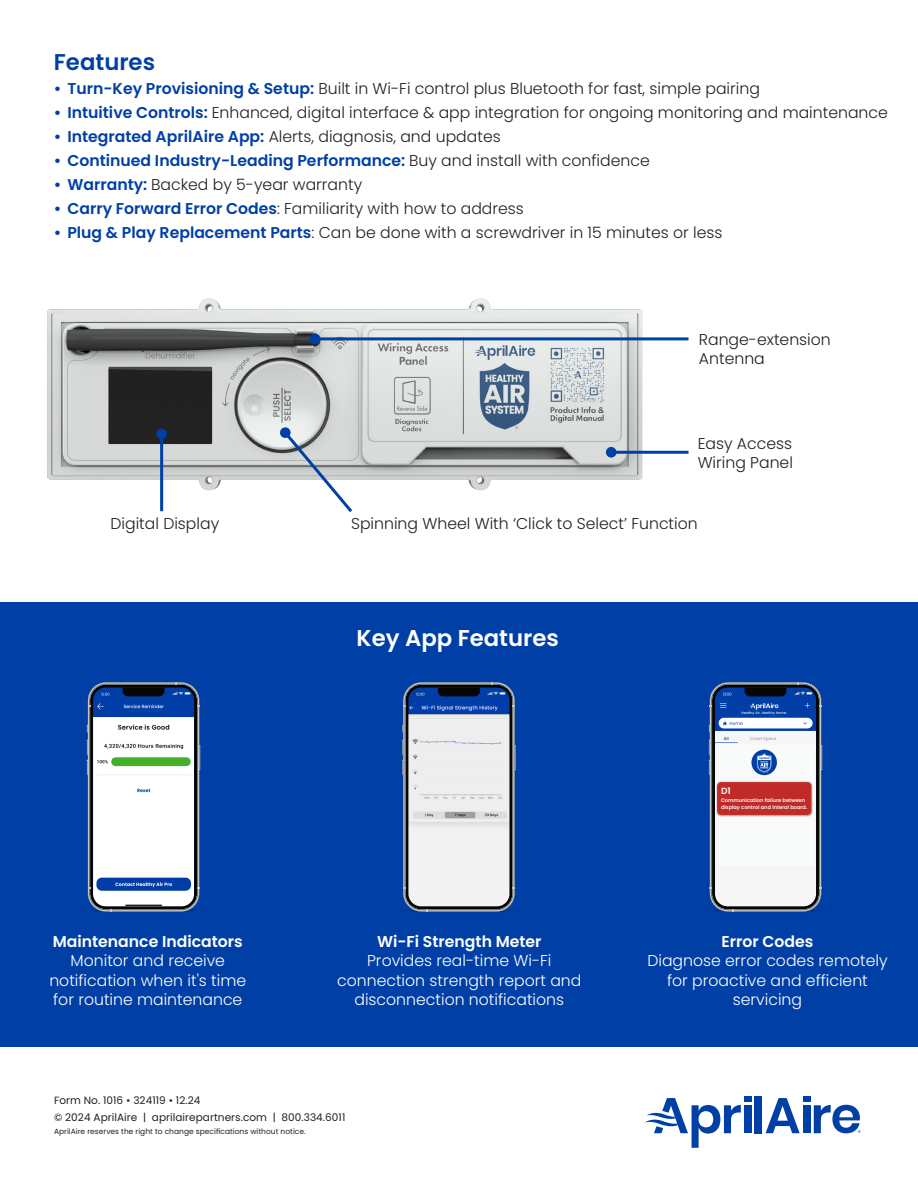
<style>
.page{position:relative;width:918px;height:1188px;background:#fff}
.page>*{position:absolute;margin:0;border:0;box-sizing:border-box;transform-origin:0 0}
.t1{font:600 22.8px "Poppins";color:#fff}
.t2{font:600 22.8px "Poppins";color:#0040a6}
.t3{font:300 15.6px/19.5px "Poppins";color:#231f20}
.t4{font:300 15.6px/19.5px "Poppins";color:#fff;text-align:center}
.t5{font:600 15.6px "Poppins";color:#0040a6}
.t6{font:10.5px "Poppins";letter-spacing:.005em;color:#231f20}
.t7{font:600 9px "Poppins";color:#f9fafa}
.t8{font:7.5px "Poppins";letter-spacing:.005em;color:#231f20}
.t9{font:600 5.1px/7.5px "Poppins";color:#f9fafa}
.s1{font-weight:600;color:#0040a6}
.s2{font-weight:300;color:#231f20}
.s3{font-weight:600}
</style>
<div class="page">
<div style="left:0;top:602px;width:918px;height:445px;background:#0040a6"></div>
<div style="left:755px;top:1096px;width:7px;height:37px;background:#0040a6"></div>
<svg style="left:766px;top:1096px;width:95px;height:37px"></svg>
<svg style="left:645px;top:1096px;width:106px;height:52px"></svg>
<img style="left:47px;top:298px;width:600px;height:200px">
<svg style="left:279px;top:427px;width:76px;height:85px"></svg>
<hr style="left:160px;top:434px;width:3px;height:77px;background:#0040a6">
<div style="left:156px;top:429px;width:11px;height:10px;background:#0040a6;border-radius:50%"></div>
<hr style="left:315px;top:337px;width:374px;height:3px;background:#0040a6">
<div style="left:310px;top:334px;width:10px;height:10px;background:#0040a6;border-radius:50%"></div>
<hr style="left:611px;top:451px;width:78px;height:3px;background:#0040a6">
<div style="left:606px;top:447px;width:11px;height:11px;background:#0040a6;border-radius:50%"></div>
<svg style="left:86px;top:682px;width:115px;height:230px;background:#afbdcd"></svg>
<svg style="left:402px;top:682px;width:114px;height:230px;background:#b1bac9"></svg>
<svg style="left:708px;top:682px;width:115px;height:230px;background:#aea8b8"></svg>
<p class="t2" style="left:54px;top:49px;width:103px">Features</p>
<p class="t3" style="left:54px;top:79px;width:708px"><span class="s1">• Turn-Key Provisioning &amp; Setup:</span> Built in Wi-Fi control plus Bluetooth for fast, simple pairing</p>
<p class="t3" style="left:54px;top:103px;width:836px"><span class="s1">• Intuitive Controls:</span> Enhanced, digital interface &amp; app integration for ongoing monitoring and maintenance</p>
<p class="t3" style="left:54px;top:127px;width:448px"><span class="s1">• Integrated AprilAire App:</span> Alerts, diagnosis, and updates</p>
<p class="t5" style="left:54px;top:151px;width:597px">• Continued Industry-Leading Performance: <span class="s2">Buy and install with confidence</span></p>
<p class="t3" style="left:54px;top:175px;width:310px"><span class="s1">• Warranty:</span> Backed by 5-year warranty</p>
<p class="t3" style="left:54px;top:199px;width:472px"><span class="s1">• Carry Forward Error Codes</span>: Familiarity with how to address</p>
<p class="t3" style="left:54px;top:223px;width:670px"><span class="s1">• Plug &amp; Play Replacement Parts</span>: Can be done with a screwdriver in 15 minutes or less</p>
<p class="t3" style="left:699px;top:330px;width:133px">Range-extension<br>Antenna</p>
<p class="t3" style="left:698px;top:433px;width:97px">Easy Access<br>Wiring Panel</p>
<p class="t3" style="left:110px;top:513px;width:110px">Digital Display</p>
<p class="t3" style="left:351px;top:513px;width:348px">Spinning Wheel With ‘Click to Select’ Function</p>
<p class="t1" style="left:357px;top:625px;width:204px">Key App Features</p>
<p class="t7" style="left:721px;top:786px;width:11px">D1</p>
<p class="t9" style="left:721px;top:796px;width:88px">Communication failure between display control and interal board.</p>
<p class="t4" style="left:49px;top:932px;width:198px"><span class="s3">Maintenance Indicators<br></span>Monitor and receive notification when it's time for routine maintenance</p>
<p class="t4" style="left:337px;top:932px;width:246px"><span class="s3">Wi-Fi Strength Meter<br></span>Provides real-time Wi-Fi connection strength report and disconnection notifications</p>
<p class="t4" style="left:647px;top:932px;width:242px"><span class="s3">Error Codes<br></span>Diagnose error codes remotely for proactive and efficient servicing</p>
<p class="t6" style="left:54px;top:1094px;width:148px">Form No. 1016 • 324119 • 12.24</p>
<p class="t6" style="left:54px;top:1111px;width:293px">© 2024 AprilAire | aprilairepartners.com | 800.334.6011</p>
<p class="t8" style="left:54px;top:1127px;width:253px">AprilAire reserves the right to change specifications without notice.</p>
</div>
